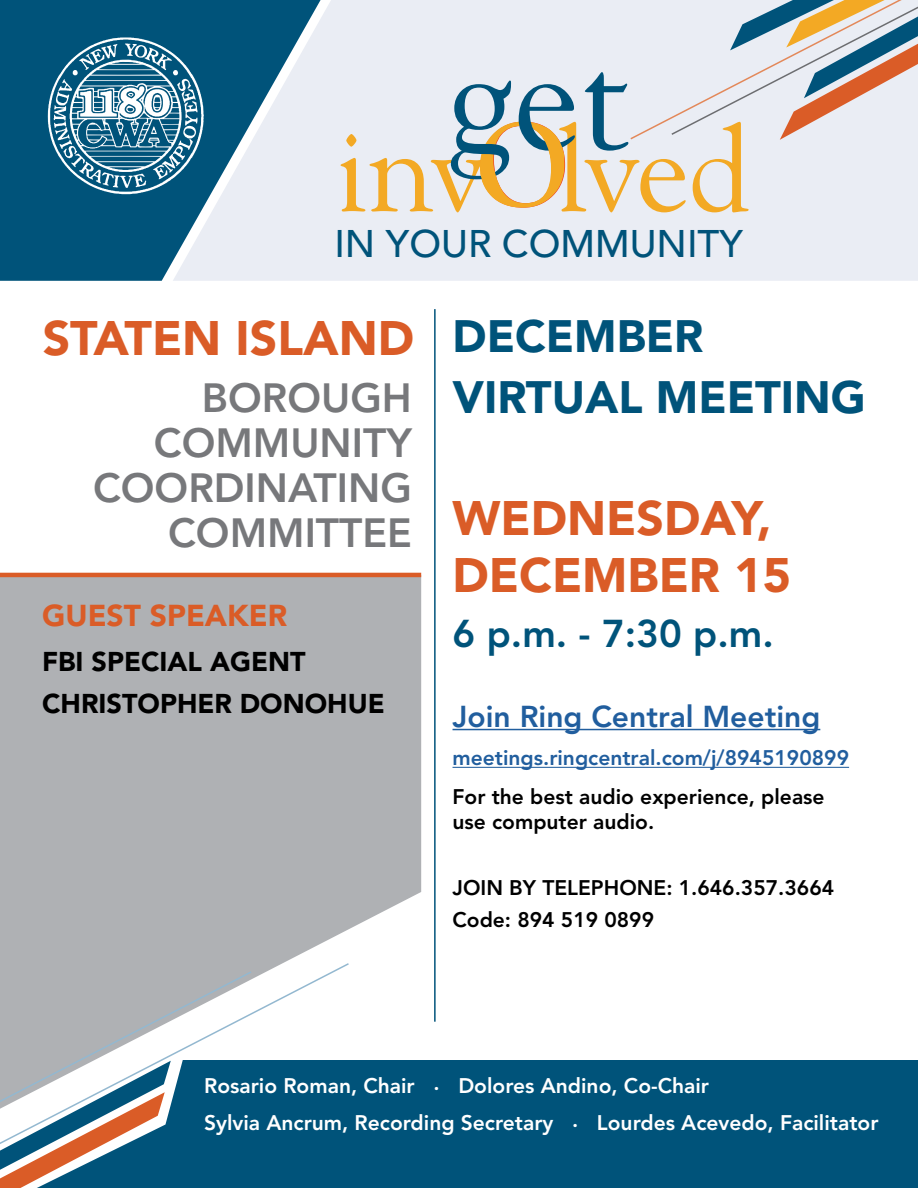
<style>
.page{position:relative;width:918px;height:1188px;background:#fff}
.page>*{position:absolute;margin:0;border:0;box-sizing:border-box;transform-origin:0 0}
.t1{font:149.55px "Goudy";color:#00537a}
.t2{font:120.3px "Goudy";letter-spacing:-.05em;color:#f3a924}
.t3{font:900 48px/57.6px "Avenir LT Std";color:#da5c27}
.t4{font:900 45px "Avenir LT Std";color:#00537a}
.t5{font:800 40.5px/45px "Avenir LT Std";color:#77787b;text-align:right}
.t6{font:800 38.55px "Avenir LT Std";color:#00537a}
.t7{font:500 38.25px "Avenir LT Std";color:#00537a}
.t8{font:800 30px "Avenir LT Std";color:#215e9e}
.t9{font:900 30px "Avenir LT Std";color:#da5c27}
.t10{font:900 27px/42px "Avenir LT Std";color:#000}
.t11{font:800 21px/37.5px "Avenir LT Std";color:#fff}
.t12{font:800 21px/25.2px "Avenir LT Std";color:#000}
.t13{font:800 21px "Avenir LT Std";color:#215e9e}
.s1{font-size:45px;color:#00537a}
</style>
<div class="page">
<div style="left:321px;top:0;width:597px;height:281px;background:#eaedf4"></div>
<svg style="left:0;top:0;width:321px;height:281px;background:#5188a4"></svg>
<div style="left:351px;top:1060px;width:567px;height:128px;background:#00537a"></div>
<svg style="left:48px;top:37px;width:156px;height:157px;background:#46829e"></svg>
<hr style="left:434px;top:309px;width:2px;height:713px;background:#00537a">
<svg style="left:0;top:577px;width:421px;height:532px;background:#b0b4b7"></svg>
<svg style="left:480px;top:122px;width:85px;height:86px;background:#ecd5b0"></svg>
<svg style="left:629px;top:0;width:289px;height:141px;background:#d2d0d1"></svg>
<svg style="left:0;top:962px;width:351px;height:226px"></svg>
<hr style="left:0;top:573px;width:421px;height:4px;background:#da5c27">
<hr style="left:453px;top:729px;width:367px;height:1px;background:#215e9e">
<hr style="left:453px;top:767px;width:396px;height:1px;background:#215e9e">
<h1 class="t1" style="left:447px;top:6px;width:184px">get</h1>
<h2 class="t2" style="left:334px;top:96px;width:417px">inv lved</h2>
<h3 class="t7" style="left:334px;top:222px;width:410px">IN YOUR COMMUNITY</h3>
<h3 class="t3" style="left:43px;top:310px;width:662px">STATEN ISLAND <span class="s1">DECEMBER</span></h3>
<h3 class="t4" style="left:453px;top:370px;width:415px">VIRTUAL MEETING</h3>
<h3 class="t5" style="left:93px;top:376px;width:320px">BOROUGH<br>COMMUNITY<br>COORDINATING<br>COMMITTEE</h3>
<h3 class="t3" style="left:453px;top:489px;width:340px">WEDNESDAY,<br>DECEMBER 15</h3>
<h3 class="t6" style="left:453px;top:611px;width:323px">6 p.m. - 7:30 p.m.</h3>
<h3 class="t9" style="left:42px;top:597px;width:247px">GUEST SPEAKER</h3>
<p class="t10" style="left:42px;top:640px;width:344px">FBI SPECIAL AGENT<br>CHRISTOPHER DONOHUE</p>
<h3 class="t8" style="left:453px;top:698px;width:369px">Join Ring Central Meeting</h3>
<p class="t13" style="left:453px;top:746px;width:398px">meetings.ringcentral.com/j/8945190899</p>
<p class="t12" style="left:453px;top:784px;width:374px">For the best audio experience, please use computer audio.</p>
<p class="t12" style="left:453px;top:872px;width:383px;line-height:32px">JOIN BY TELEPHONE: 1.646.357.3664<br>Code: 894 519 0899</p>
<p class="t11" style="left:204px;top:1067px;width:676px">Rosario Roman, Chair . Dolores Andino, Co-Chair<br>Sylvia Ancrum, Recording Secretary . Lourdes Acevedo, Facilitator</p>
</div>
